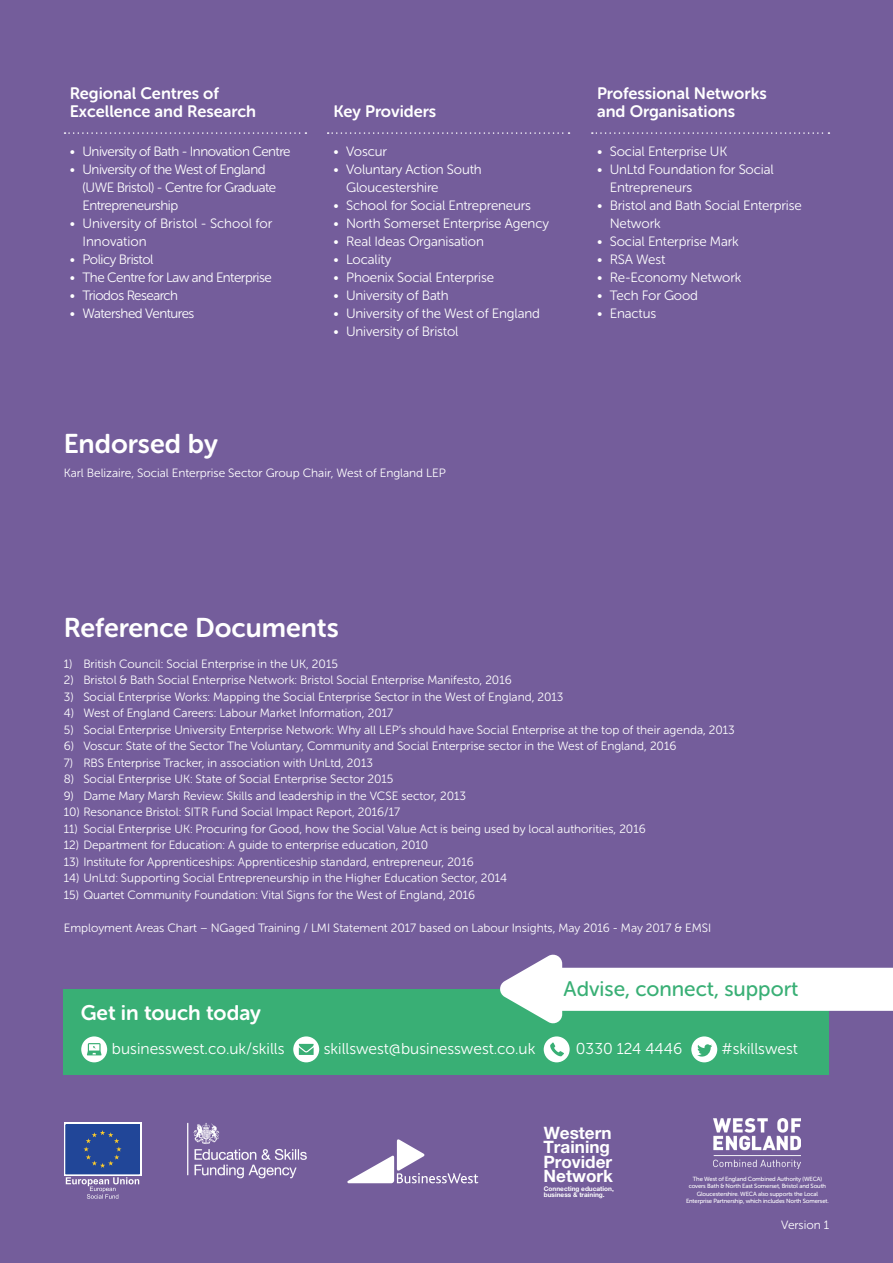
<style>
.page{position:relative;width:893px;height:1263px;background:#745d9b}
.page>*{position:absolute;margin:0;border:0;box-sizing:border-box;transform-origin:0 0}
.t1{font:27px "Museo Sans Rounded 700";color:#fff}
.t2{font:21px "Museo Sans Rounded 500";color:#39af75}
.t3{font:21px "Museo Sans Rounded 700";color:#fff}
.t4{font:700 17.1px/14.5px "Helvetica Neue LT Pro";color:#fff}
.t5{font:16.5px/18px "Museo Sans Rounded 700";color:#fff}
.t6{font:15.75px "Museo Sans Rounded 300";color:#fff}
.t7{font:13.5px/18px "Museo Sans Rounded 300";letter-spacing:-.01em;color:#fff}
.t8{font:13.5px/18px "Museo Sans Rounded 300";letter-spacing:-.035em;color:#fff}
.t9{font:12px "Museo Sans Rounded 300";color:#fff}
.t10{font:700 6.45px/6.1px "Helvetica Neue LT Pro";color:#fff}
.t11{font:6px/7.5px "Museo Sans Rounded 500";letter-spacing:-.02em;color:#fff;text-align:center}
</style>
<div class="page">
<svg style="left:65px;top:132px;width:241px;height:2px"></svg>
<svg style="left:328px;top:132px;width:241px;height:2px"></svg>
<svg style="left:592px;top:132px;width:237px;height:2px"></svg>
<div style="left:64px;top:989px;width:765px;height:85px;background:#39af75"></div>
<svg style="left:500px;top:954px;width:393px;height:70px"></svg>
<div style="left:81px;top:1036px;width:26px;height:26px;background:#fff;border-radius:50%"></div>
<svg style="left:87px;top:1043px;width:14px;height:12px"></svg>
<div style="left:293px;top:1036px;width:26px;height:26px;background:#fff;border-radius:50%"></div>
<svg style="left:299px;top:1044px;width:15px;height:11px"></svg>
<div style="left:544px;top:1036px;width:26px;height:26px;background:#fff;border-radius:50%"></div>
<svg style="left:550px;top:1042px;width:14px;height:14px"></svg>
<div style="left:691px;top:1036px;width:26px;height:26px;background:#fff;border-radius:50%"></div>
<svg style="left:697px;top:1044px;width:15px;height:12px"></svg>
<svg style="left:347px;top:1139px;width:131px;height:44px"></svg>
<svg style="left:64px;top:1123px;width:77px;height:53px"></svg>
<svg style="left:66px;top:1177px;width:73px;height:22px"></svg>
<div style="left:66px;top:1125px;width:73px;height:49px;background:#214698"></div>
<div style="left:66px;top:1125px;width:74px;height:49px;border:1px solid #214698"></div>
<svg style="left:84px;top:1130px;width:38px;height:38px"></svg>
<img style="left:714px;top:1118px;width:87px;height:50px">
<img style="left:187px;top:1123px;width:120px;height:55px">
<h3 class="t5" style="left:70px;top:85px;width:188px">Regional Centres of<br>Excellence and Research</h3>
<p class="t8" style="left:70px;top:143px;width:222px">• University of Bath - Innovation Centre</p>
<p class="t8" style="left:83px;top:161px;width:195px;text-indent:-13px">• University of the West of England (UWE Bristol) - Centre for Graduate<br>Entrepreneurship</p>
<p class="t7" style="left:83px;top:215px;width:191px;text-indent:-13px">• University of Bristol - School for<br>Innovation</p>
<p class="t8" style="left:70px;top:251px;width:85px">• Policy Bristol</p>
<p class="t8" style="left:70px;top:269px;width:203px">• The Centre for Law and Enterprise</p>
<p class="t8" style="left:70px;top:287px;width:110px">• Triodos Research</p>
<p class="t8" style="left:70px;top:305px;width:126px">• Watershed Ventures</p>
<h3 class="t5" style="left:333px;top:103px;width:104px">Key Providers</h3>
<p class="t7" style="left:333px;top:143px;width:55px">• Voscur</p>
<p class="t7" style="left:346px;top:161px;width:137px;text-indent:-13px">• Voluntary Action South<br>Gloucestershire</p>
<p class="t7" style="left:333px;top:197px;width:199px">• School for Social Entrepreneurs</p>
<p class="t7" style="left:333px;top:215px;width:217px">• North Somerset Enterprise Agency</p>
<p class="t7" style="left:333px;top:233px;width:152px">• Real Ideas Organisation</p>
<p class="t7" style="left:333px;top:251px;width:59px">• Locality</p>
<p class="t7" style="left:333px;top:269px;width:162px">• Phoenix Social Enterprise</p>
<p class="t7" style="left:333px;top:287px;width:117px">• University of Bath</p>
<p class="t7" style="left:333px;top:305px;width:208px">• University of the West of England</p>
<p class="t7" style="left:333px;top:323px;width:127px">• University of Bristol</p>
<h1 class="t1" style="left:64px;top:429px;width:156px">Endorsed by</h1>
<p class="t9" style="left:64px;top:467px;width:384px">Karl Belizaire, Social Enterprise Sector Group Chair, West of England LEP</p>
<h3 class="t5" style="left:597px;top:85px;width:171px">Professional Networks and Organisations</h3>
<p class="t7" style="left:597px;top:143px;width:132px">• Social Enterprise UK</p>
<p class="t7" style="left:610px;top:161px;width:165px;text-indent:-13px">• UnLtd Foundation for Social<br>Entrepreneurs</p>
<p class="t7" style="left:610px;top:197px;width:194px;text-indent:-13px">• Bristol and Bath Social Enterprise<br>Network</p>
<p class="t7" style="left:597px;top:233px;width:143px">• Social Enterprise Mark</p>
<p class="t7" style="left:597px;top:251px;width:70px">• RSA West</p>
<p class="t7" style="left:597px;top:269px;width:146px">• Re-Economy Network</p>
<p class="t7" style="left:597px;top:287px;width:103px">• Tech For Good</p>
<p class="t7" style="left:597px;top:305px;width:61px">• Enactus</p>
<h1 class="t1" style="left:64px;top:612px;width:276px">Reference Documents</h1>
<p class="t9" style="left:64px;top:657px;width:276px">1) British Council: Social Enterprise in the UK, 2015</p>
<p class="t9" style="left:64px;top:674px;width:449px">2) Bristol &amp; Bath Social Enterprise Network: Bristol Social Enterprise Manifesto, 2016</p>
<p class="t9" style="left:64px;top:690px;width:501px">3) Social Enterprise Works: Mapping the Social Enterprise Sector in the West of England, 2013</p>
<p class="t9" style="left:64px;top:707px;width:331px">4) West of England Careers: Labour Market Information, 2017</p>
<p class="t9" style="left:64px;top:723px;width:673px">5) Social Enterprise University Enterprise Network: Why all LEP’s should have Social Enterprise at the top of their agenda, 2013</p>
<p class="t9" style="left:64px;top:740px;width:614px">6) Voscur: State of the Sector The Voluntary, Community and Social Enterprise sector in the West of England, 2016</p>
<p class="t9" style="left:64px;top:756px;width:311px">7) RBS Enterprise Tracker, in association with UnLtd, 2013</p>
<p class="t9" style="left:64px;top:773px;width:331px">8) Social Enterprise UK: State of Social Enterprise Sector 2015</p>
<p class="t9" style="left:64px;top:789px;width:404px">9) Dame Mary Marsh Review: Skills and leadership in the VCSE sector, 2013</p>
<p class="t9" style="left:64px;top:806px;width:338px">10) Resonance Bristol: SITR Fund Social Impact Report, 2016/17</p>
<p class="t9" style="left:64px;top:822px;width:583px">11) Social Enterprise UK: Procuring for Good, how the Social Value Act is being used by local authorities, 2016</p>
<p class="t9" style="left:64px;top:839px;width:366px">12) Department for Education: A guide to enterprise education, 2010</p>
<p class="t9" style="left:64px;top:855px;width:411px">13) Institute for Apprenticeships: Apprenticeship standard, entrepreneur, 2016</p>
<p class="t9" style="left:64px;top:872px;width:445px">14) UnLtd: Supporting Social Entrepreneurship in the Higher Education Sector, 2014</p>
<p class="t9" style="left:64px;top:888px;width:413px">15) Quartet Community Foundation: Vital Signs for the West of England, 2016</p>
<p class="t9" style="left:64px;top:921px;width:649px">Employment Areas Chart – NGaged Training / LMI Statement 2017 based on Labour Insights, May 2016 - May 2017 &amp; EMSI</p>
<h2 class="t3" style="left:81px;top:1001px;width:182px">Get in touch today</h2>
<h2 class="t2" style="left:564px;top:977px;width:236px">Advise, connect, support</h2>
<h3 class="t6" style="left:112px;top:1040px;width:174px">businesswest.co.uk/skills</h3>
<h3 class="t6" style="left:324px;top:1040px;width:213px">skillswest@businesswest.co.uk</h3>
<h3 class="t6" style="left:576px;top:1040px;width:108px">0330 124 4446</h3>
<h3 class="t6" style="left:722px;top:1040px;width:78px">#skillswest</h3>
<h3 class="t4" style="left:543px;top:1125px;width:71px">Western<br>Training<br>Provider<br>Network</h3>
<p class="t10" style="left:544px;top:1185px;width:71px">Connecting education, business &amp; training.</p>
<p class="t11" style="left:686px;top:1175px;width:144px">The West of England Combined Authority (WECA) covers Bath &amp; North East Somerset, Bristol and South Gloucestershire. WECA also supports the Local Enterprise Partnership, which includes North Somerset.</p>
<p class="t9" style="left:781px;top:1219px;width:50px">Version 1</p>
</div>
